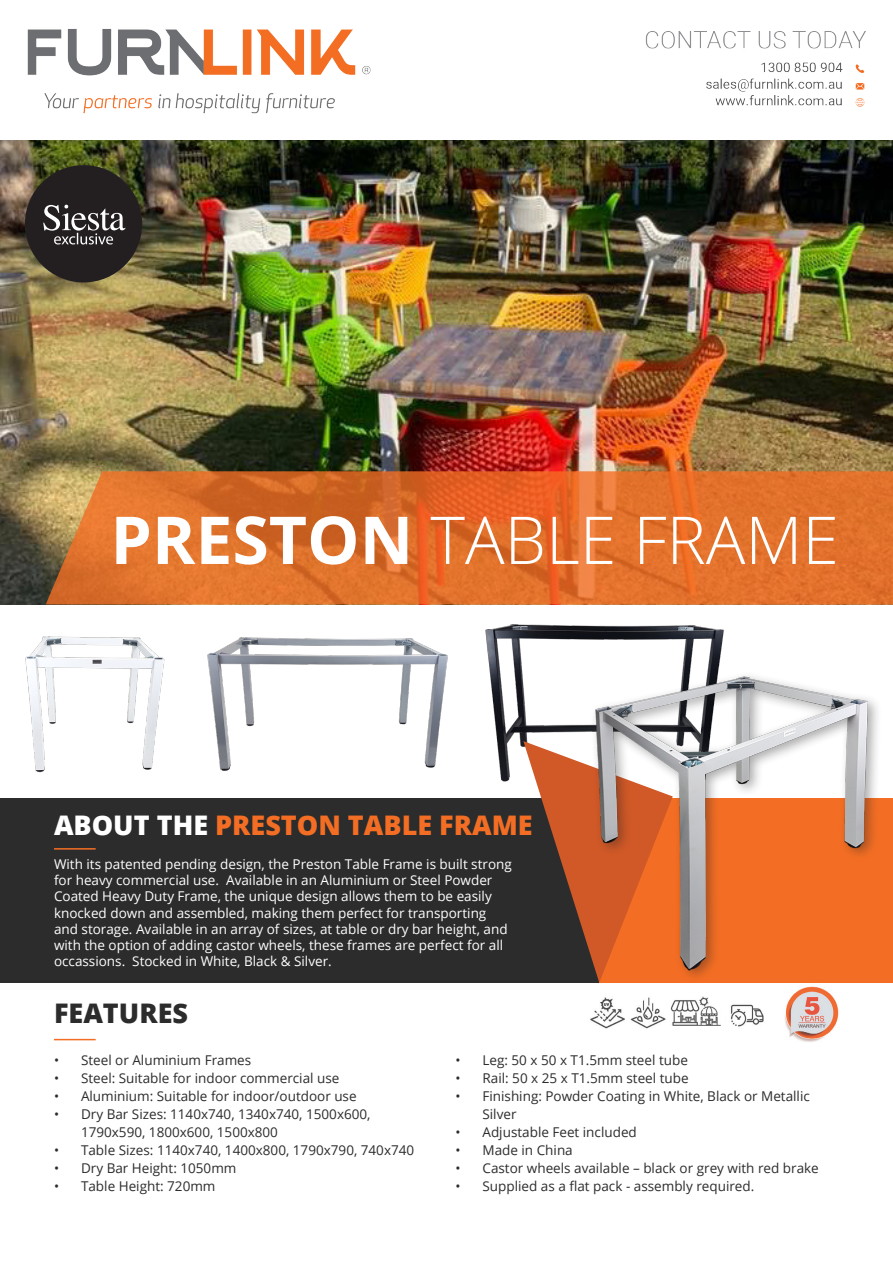
<style>
.page{position:relative;width:893px;height:1263px;background:#fff}
.page>*{position:absolute;margin:0;border:0;box-sizing:border-box;transform-origin:0 0}
.t1{font:300 66px "Open Sans";color:#fff}
.t2{font:800 27px "Open Sans";color:#f36e24}
.t3{font:800 27px "Open Sans";color:#2b2c2b}
.t4{font:13.5px/18px "Open Sans";color:#2b2c2b}
.t5{font:13.5px/16.2px "Open Sans";color:#fff}
.s1{font-weight:700}
.s2{color:#fff}
</style>
<div class="page">
<img style="left:182px;top:604px;width:261px;height:167px">
<img style="left:443px;top:604px;width:320px;height:178px">
<img style="left:25px;top:608px;width:170px;height:165px">
<div style="left:0;top:798px;width:600px;height:185px;background:#2b2c2b"></div>
<div style="left:600px;top:798px;width:293px;height:185px;background:#f36e24"></div>
<svg style="left:523px;top:741px;width:48px;height:152px"></svg>
<img style="left:0;top:140px;width:893px;height:464px">
<svg style="left:46px;top:471px;width:847px;height:133px;background:#dd702c"></svg>
<hr style="left:54px;top:848px;width:42px;height:1px;background:#f36e24">
<hr style="left:54px;top:1039px;width:42px;height:1px;background:#f36e24">
<img style="left:571px;top:663px;width:307px;height:320px">
<div style="left:25px;top:165px;width:117px;height:117px;background:#231f20;border-radius:50%"></div>
<svg style="left:43px;top:205px;width:82px;height:39px"></svg>
<img style="left:785px;top:986px;width:54px;height:56px">
<img style="left:590px;top:996px;width:131px;height:33px">
<img style="left:731px;top:1004px;width:33px;height:23px">
<img style="left:27px;top:29px;width:839px;height:85px">
<p class="t1" style="left:110px;top:495px;width:730px"><span class="s1">PRESTON</span> TABLE FRAME</p>
<p class="t2" style="left:54px;top:804px;width:480px"><span class="s2">ABOUT THE</span> PRESTON TABLE FRAME</p>
<p class="t5" style="left:54px;top:855px;width:459px">With its patented pending design, the Preston Table Frame is built strong for heavy commercial use. Available in an Aluminium or Steel Powder Coated Heavy Duty Frame, the unique design allows them to be easily knocked down and assembled, making them perfect for transporting and storage. Available in an array of sizes, at table or dry bar height, and with the option of adding castor wheels, these frames are perfect for all occassions. Stocked in White, Black &amp; Silver.</p>
<p class="t3" style="left:54px;top:992px;width:136px">FEATURES</p>
<p class="t4" style="left:54px;top:1050px;width:199px">• Steel or Aluminium Frames</p>
<p class="t4" style="left:54px;top:1068px;width:287px">• Steel: Suitable for indoor commercial use</p>
<p class="t4" style="left:54px;top:1086px;width:304px">• Aluminium: Suitable for indoor/outdoor use</p>
<p class="t4" style="left:81px;top:1104px;width:291px;text-indent:-27px">• Dry Bar Sizes: 1140x740, 1340x740, 1500x600,<br>1790x590, 1800x600, 1500x800</p>
<p class="t4" style="left:54px;top:1140px;width:362px">• Table Sizes: 1140x740, 1400x800, 1790x790, 740x740</p>
<p class="t4" style="left:54px;top:1158px;width:184px">• Dry Bar Height: 1050mm</p>
<p class="t4" style="left:54px;top:1176px;width:163px">• Table Height: 720mm</p>
<p class="t4" style="left:455px;top:1050px;width:234px">• Leg: 50 x 50 x T1.5mm steel tube</p>
<p class="t4" style="left:455px;top:1068px;width:235px">• Rail: 50 x 25 x T1.5mm steel tube</p>
<p class="t4" style="left:482px;top:1086px;width:329px;text-indent:-27px">• Finishing: Powder Coating in White, Black or Metallic<br>Silver</p>
<p class="t4" style="left:455px;top:1122px;width:183px">• Adjustable Feet included</p>
<p class="t4" style="left:455px;top:1140px;width:119px">• Made in China</p>
<p class="t4" style="left:455px;top:1158px;width:365px">• Castor wheels available – black or grey with red brake</p>
<p class="t4" style="left:455px;top:1176px;width:300px">• Supplied as a flat pack - assembly required.</p>
</div>
